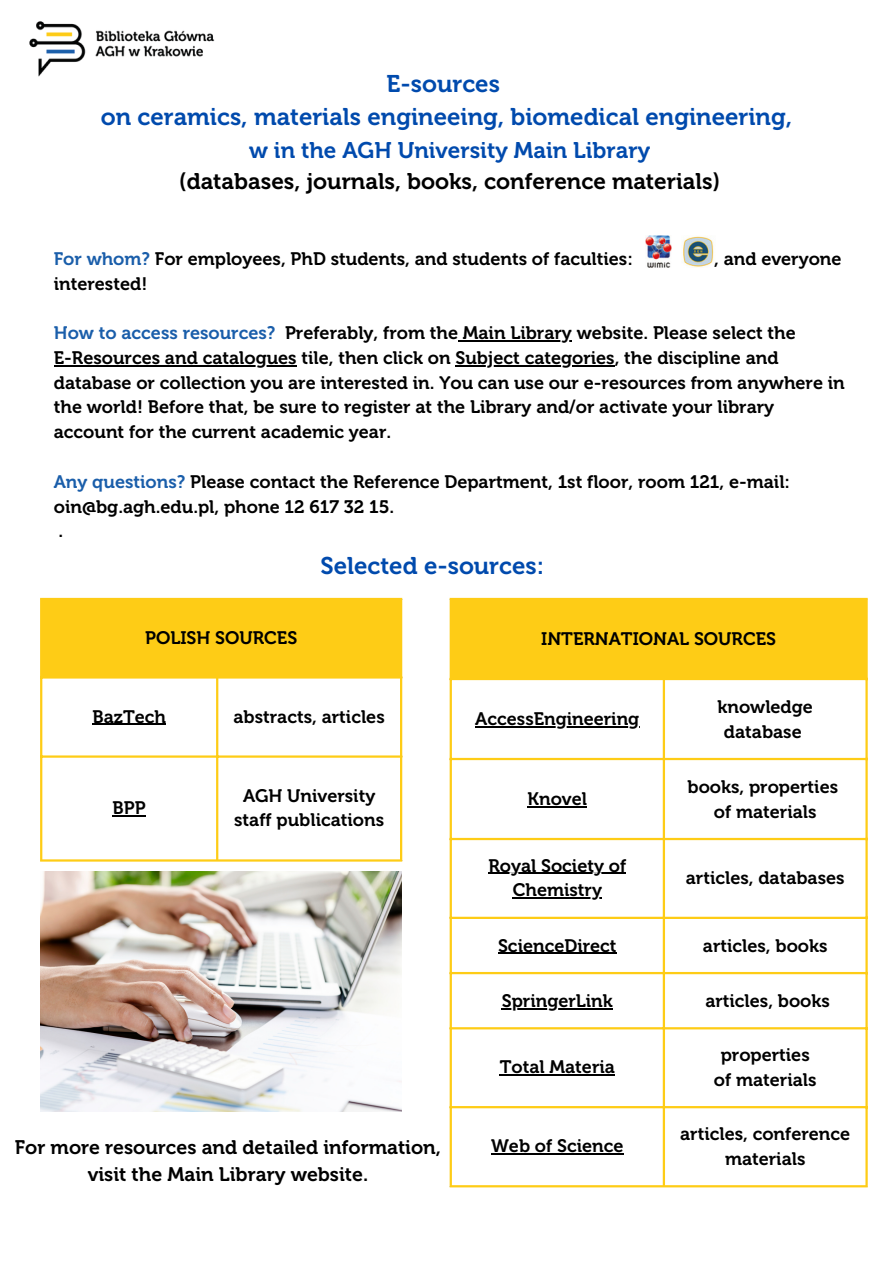
<style>
.page{position:relative;width:894px;height:1264px;background:#fff}
.page>*{position:absolute;margin:0;border:0;box-sizing:border-box;transform-origin:0 0}
.t1{font:24px/32.7px "Museo 700";color:#004aad;text-align:center}
.t2{font:22.5px "Museo 700";color:#000}
.t3{font:22.5px "Museo 700";color:#004aad}
.t4{font:19.5px/27px "Museo 700";color:#000;text-align:center}
.t5{font:18px/24.8px "Museo 700";color:#000;text-align:center}
.s1{color:#1a5eaa}
</style>
<div class="page">
<div style="left:41px;top:598px;width:360px;height:79px;background:#fecc16"></div>
<hr style="left:92px;top:723px;width:74px;height:1px;background:#000">
<hr style="left:113px;top:815px;width:33px;height:1px;background:#000">
<hr style="left:40px;top:600px;width:2px;height:259px;background:#fecc16">
<hr style="left:216px;top:678px;width:2px;height:181px;background:#fecc16">
<hr style="left:400px;top:600px;width:2px;height:259px;background:#fecc16">
<hr style="left:40px;top:598px;width:362px;height:2px;background:#fecc16">
<hr style="left:40px;top:676px;width:362px;height:2px;background:#fecc16">
<hr style="left:40px;top:755px;width:362px;height:2px;background:#fecc16">
<hr style="left:40px;top:859px;width:362px;height:2px;background:#fecc16">
<div style="left:450px;top:598px;width:416px;height:81px;background:#fecc16"></div>
<hr style="left:475px;top:726px;width:164px;height:1px;background:#000">
<hr style="left:527px;top:806px;width:60px;height:1px;background:#000">
<hr style="left:488px;top:872px;width:138px;height:2px;background:#000">
<hr style="left:512px;top:897px;width:89px;height:1px;background:#000">
<hr style="left:498px;top:952px;width:118px;height:1px;background:#000">
<hr style="left:501px;top:1008px;width:111px;height:1px;background:#000">
<hr style="left:499px;top:1074px;width:115px;height:1px;background:#000">
<hr style="left:491px;top:1153px;width:132px;height:1px;background:#000">
<hr style="left:449px;top:600px;width:3px;height:585px;background:#fecc16">
<hr style="left:662px;top:680px;width:2px;height:505px;background:#fecc16">
<hr style="left:865px;top:600px;width:2px;height:585px;background:#fecc16">
<hr style="left:449px;top:598px;width:418px;height:2px;background:#fecc16">
<hr style="left:449px;top:678px;width:418px;height:2px;background:#fecc16">
<hr style="left:449px;top:758px;width:418px;height:2px;background:#fecc16">
<hr style="left:449px;top:837px;width:418px;height:3px;background:#fecc16">
<hr style="left:449px;top:916px;width:418px;height:3px;background:#fecc16">
<hr style="left:449px;top:971px;width:418px;height:3px;background:#fecc16">
<hr style="left:449px;top:1027px;width:418px;height:2px;background:#fecc16">
<hr style="left:449px;top:1105px;width:418px;height:3px;background:#fecc16">
<hr style="left:449px;top:1185px;width:418px;height:2px;background:#fecc16">
<img style="left:29px;top:21px;width:186px;height:56px">
<img style="left:645px;top:236px;width:26px;height:31px">
<img style="left:683px;top:236px;width:31px;height:31px">
<img style="left:40px;top:871px;width:361px;height:240px">
<hr style="left:462px;top:340px;width:109px;height:1px;background:#000">
<hr style="left:54px;top:365px;width:242px;height:1px;background:#000">
<hr style="left:455px;top:365px;width:159px;height:1px;background:#000">
<h1 class="t1" style="left:101px;top:68px;width:692px">E-sources<br>on ceramics, materials engineeing, biomedical engineering,</h1>
<p class="t3" style="left:249px;top:136px;width:402px">w in the AGH University Main Library</p>
<p class="t2" style="left:179px;top:168px;width:543px">(databases, journals, books, conference materials)</p>
<p class="t5" style="left:54px;top:246px;width:580px"><span class="s1">For whom?</span> For employees, PhD students, and students of faculties:</p>
<p class="t5" style="left:714px;top:246px;width:129px">, and everyone</p>
<p class="t5" style="left:54px;top:271px;width:95px">interested!</p>
<p class="t5" style="left:54px;top:320px;width:792px;text-align:left"><span class="s1">How to access resources?</span> Preferably, from the Main Library website. Please select the E-Resources and catalogues tile, then click on Subject categories, the discipline and database or collection you are interested in. You can use our e-resources from anywhere in the world! Before that, be sure to register at the Library and/or activate your library account for the current academic year.</p>
<p class="t5" style="left:54px;top:469px;width:737px;text-align:left"><span class="s1">Any questions?</span> Please contact the Reference Department, 1st floor, room 121, e-mail: oin@bg.agh.edu.pl, phone 12 617 32 15.<br>.</p>
<h1 class="t1" style="left:320px;top:549px;width:225px">Selected e-sources:</h1>
<p class="t5" style="left:145px;top:625px;width:153px">POLISH SOURCES</p>
<p class="t5" style="left:541px;top:626px;width:236px">INTERNATIONAL SOURCES</p>
<p class="t5" style="left:92px;top:704px;width:75px">BazTech</p>
<p class="t5" style="left:233px;top:704px;width:153px">abstracts, articles</p>
<p class="t5" style="left:475px;top:706px;width:165px">AccessEngineering</p>
<p class="t5" style="left:717px;top:694px;width:97px">knowledge database</p>
<p class="t5" style="left:113px;top:795px;width:35px">BPP</p>
<p class="t5" style="left:234px;top:783px;width:151px">AGH University staff publications</p>
<p class="t5" style="left:527px;top:786px;width:61px">Knovel</p>
<p class="t5" style="left:687px;top:774px;width:152px">books, properties of materials</p>
<p class="t5" style="left:488px;top:853px;width:139px">Royal Society of<br>Chemistry</p>
<p class="t5" style="left:685px;top:865px;width:160px">articles, databases</p>
<p class="t5" style="left:498px;top:933px;width:120px">ScienceDirect</p>
<p class="t5" style="left:702px;top:933px;width:126px">articles, books</p>
<p class="t5" style="left:501px;top:988px;width:112px">SpringerLink</p>
<p class="t5" style="left:705px;top:988px;width:126px">articles, books</p>
<p class="t5" style="left:499px;top:1054px;width:117px">Total Materia</p>
<p class="t5" style="left:713px;top:1042px;width:104px">properties of materials</p>
<p class="t4" style="left:15px;top:1134px;width:427px">For more resources and detailed information, visit the Main Library website.</p>
<p class="t5" style="left:491px;top:1133px;width:134px">Web of Science</p>
<p class="t5" style="left:680px;top:1121px;width:172px">articles, conference materials</p>
</div>
